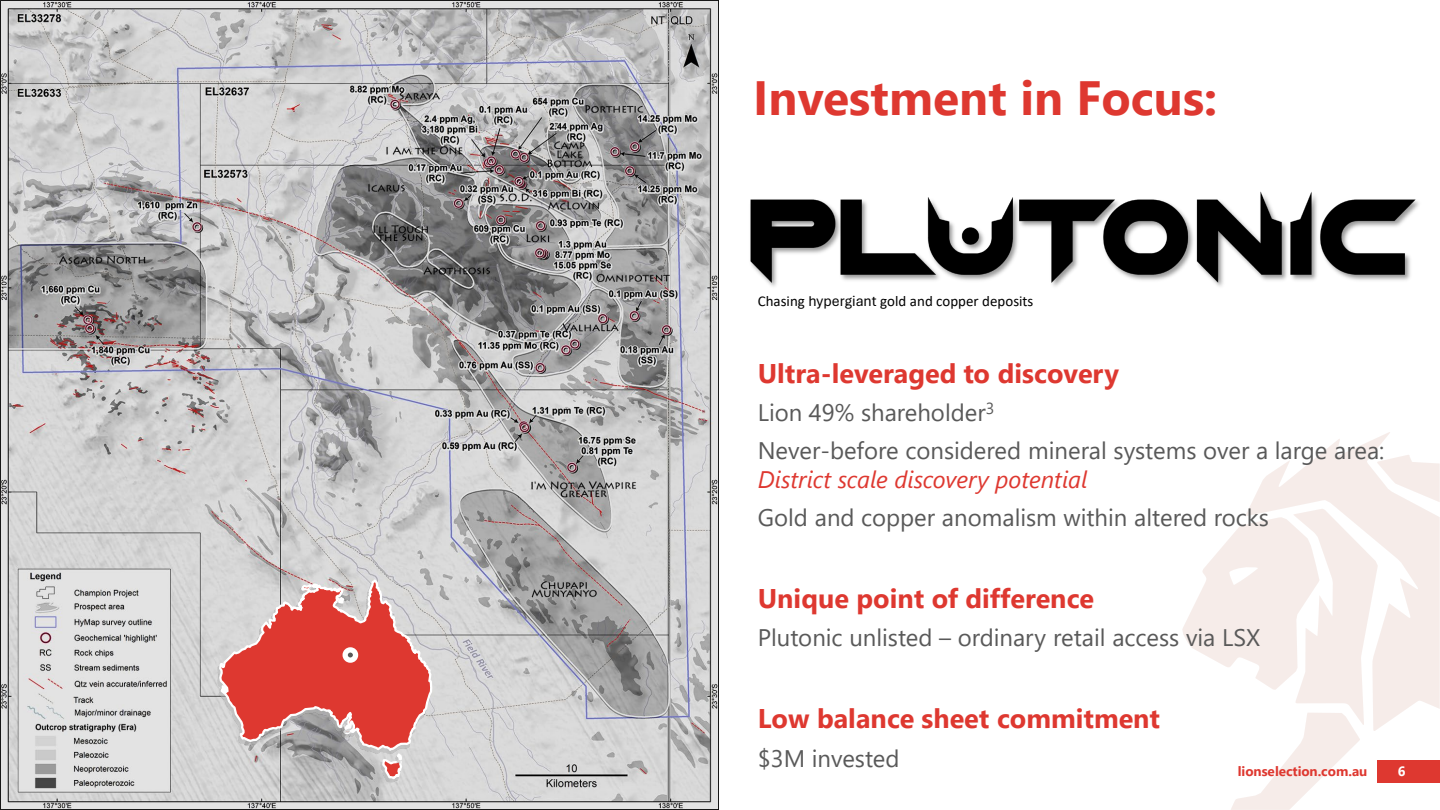
<style>
.page{position:relative;width:1440px;height:810px;background:#fff}
.page>*{position:absolute;margin:0;border:0;box-sizing:border-box;transform-origin:0 0}
.t1{font:700 48px "Segoe UI";color:#de3830}
.t2{font:700 27px "Segoe UI";color:#de3830}
.t3{font:24px/28.8px "Segoe UI";color:#595959}
.t4{font:15px "Calibri";letter-spacing:.005em;color:#000}
.t5{font:700 13.5px "Segoe UI";letter-spacing:-.005em;color:#de3830}
.t6{font:700 13.5px "Segoe UI";color:#fff}
.s1{font-family:"Aptos"}
.s2{font-style:italic;color:#de3830}
</style>
<div class="page">
<svg style="left:1182px;top:524px;width:196px;height:286px"></svg>
<svg style="left:1246px;top:432px;width:194px;height:299px;fill:#f6ece9"></svg>
<svg style="left:1377px;top:455px;width:63px;height:47px"></svg>
<div style="left:1378px;top:760px;width:62px;height:22px;background:#de3830"></div>
<img style="left:0;top:0;width:718px;height:810px">
<img style="left:750px;top:191px;width:668px;height:94px">
<img style="left:381px;top:781px;width:20px;height:1px">
<svg style="left:218px;top:577px;width:215px;height:204px;background:#d38480"></svg>
<div style="left:345px;top:650px;width:11px;height:10px;background:#595959;border-radius:50%"></div>
<div style="left:343px;top:647px;width:15px;height:16px;border:5px solid #fff;border-radius:50%"></div>
<p class="t1" style="left:753px;top:53px;width:465px">Investment in Focus:</p>
<p class="t4" style="left:758px;top:291px;width:277px">Chasing <span class="s1">hypergiant</span> gold and copper deposits</p>
<p class="t2" style="left:758px;top:348px;width:363px">Ultra-leveraged to discovery</p>
<p class="t3" style="left:758px;top:396px;width:238px">Lion 49% shareholder<sup>3</sup></p>
<p class="t3" style="left:758px;top:434px;width:628px">Never-before considered mineral systems over a large area:<br><span class="s2">District scale discovery potential</span></p>
<p class="t3" style="left:758px;top:501px;width:513px">Gold and copper anomalism within altered rocks</p>
<p class="t2" style="left:758px;top:573px;width:338px">Unique point of difference</p>
<p class="t3" style="left:758px;top:621px;width:504px">Plutonic unlisted – ordinary retail access via LSX</p>
<p class="t2" style="left:758px;top:693px;width:404px">Low balance sheet commitment</p>
<p class="t3" style="left:758px;top:742px;width:143px">$3M invested</p>
<p class="t5" style="left:1238px;top:758px;width:131px">lionselection.com.au</p>
<p class="t6" style="left:1398px;top:758px;width:9px">6</p>
</div>
